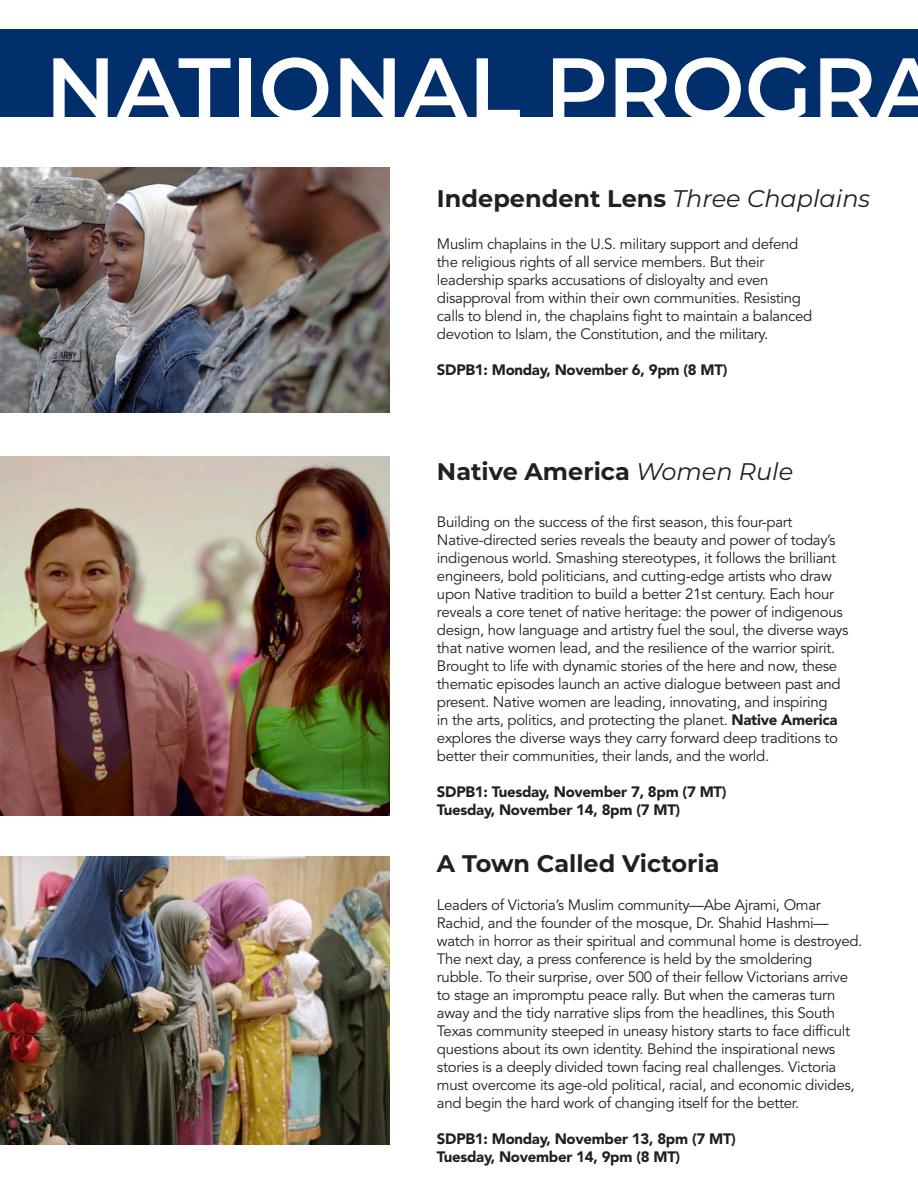
<style>
.page{position:relative;width:918px;height:1188px;background:#fff}
.page>*{position:absolute;margin:0;border:0;box-sizing:border-box;transform-origin:0 0}
.t1{font:600 87.3px "Montserrat";color:#fff}
.t2{font:700 24px "Montserrat";color:#231f20}
.t3{font:15px/18px "Avenir LT Std";letter-spacing:-.02em;color:#231f20}
.t4{font:900 15px "Avenir LT Std";letter-spacing:-.02em;color:#231f20}
.s1{font-weight:400;font-style:italic}
.s2{font-weight:900}
</style>
<div class="page">
<div style="left:0;top:30px;width:918px;height:87px;background:#002f6c"></div>
<img style="left:0;top:167px;width:389px;height:246px">
<img style="left:0;top:856px;width:389px;height:288px">
<img style="left:0;top:456px;width:389px;height:359px">
<p class="t1" style="left:45px;top:27px;width:898px">NATIONAL PROGRA</p>
<p class="t2" style="left:437px;top:181px;width:435px">Independent Lens <span class="s1">Three Chaplains</span></p>
<p class="t3" style="left:437px;top:235px;width:377px">Muslim chaplains in the U.S. military support and defend the religious rights of all service members. But their leadership sparks accusations of disloyalty and even disapproval from within their own communities. Resisting calls to blend in, the chaplains fight to maintain a balanced devotion to Islam, the Constitution, and the military.</p>
<p class="t4" style="left:437px;top:361px;width:292px">SDPB1: Monday, November 6, 9pm (8 MT)</p>
<p class="t2" style="left:437px;top:454px;width:358px">Native America <span class="s1">Women Rule</span></p>
<p class="t3" style="left:437px;top:513px;width:413px">Building on the success of the first season, this four-part Native-directed series reveals the beauty and power of today’s indigenous world. Smashing stereotypes, it follows the brilliant engineers, bold politicians, and cutting-edge artists who draw upon Native tradition to build a better 21st century. Each hour reveals a core tenet of native heritage: the power of indigenous design, how language and artistry fuel the soul, the diverse ways that native women lead, and the resilience of the warrior spirit.<br>Brought to life with dynamic stories of the here and now, these thematic episodes launch an active dialogue between past and present. Native women are leading, innovating, and inspiring<br>in the arts, politics, and protecting the planet. <span class="s2">Native America </span>explores the diverse ways they carry forward deep traditions to better their communities, their lands, and the world.</p>
<p class="t4" style="left:437px;top:782px;width:291px">SDPB1: Tuesday, November 7, 8pm (7 MT)</p>
<p class="t4" style="left:437px;top:800px;width:245px">Tuesday, November 14, 8pm (7 MT)</p>
<p class="t2" style="left:437px;top:846px;width:284px">A Town Called Victoria</p>
<p class="t3" style="left:437px;top:896px;width:427px">Leaders of Victoria’s Muslim community—Abe Ajrami, Omar Rachid, and the founder of the mosque, Dr. Shahid Hashmi— watch in horror as their spiritual and communal home is destroyed.<br>The next day, a press conference is held by the smoldering<br>rubble. To their surprise, over 500 of their fellow Victorians arrive to stage an impromptu peace rally. But when the cameras turn away and the tidy narrative slips from the headlines, this South Texas community steeped in uneasy history starts to face difficult questions about its own identity. Behind the inspirational news stories is a deeply divided town facing real challenges. Victoria must overcome its age-old political, racial, and economic divides, and begin the hard work of changing itself for the better.</p>
<p class="t4" style="left:437px;top:1130px;width:301px">SDPB1: Monday, November 13, 8pm (7 MT)</p>
<p class="t4" style="left:437px;top:1148px;width:245px">Tuesday, November 14, 9pm (8 MT)</p>
</div>
